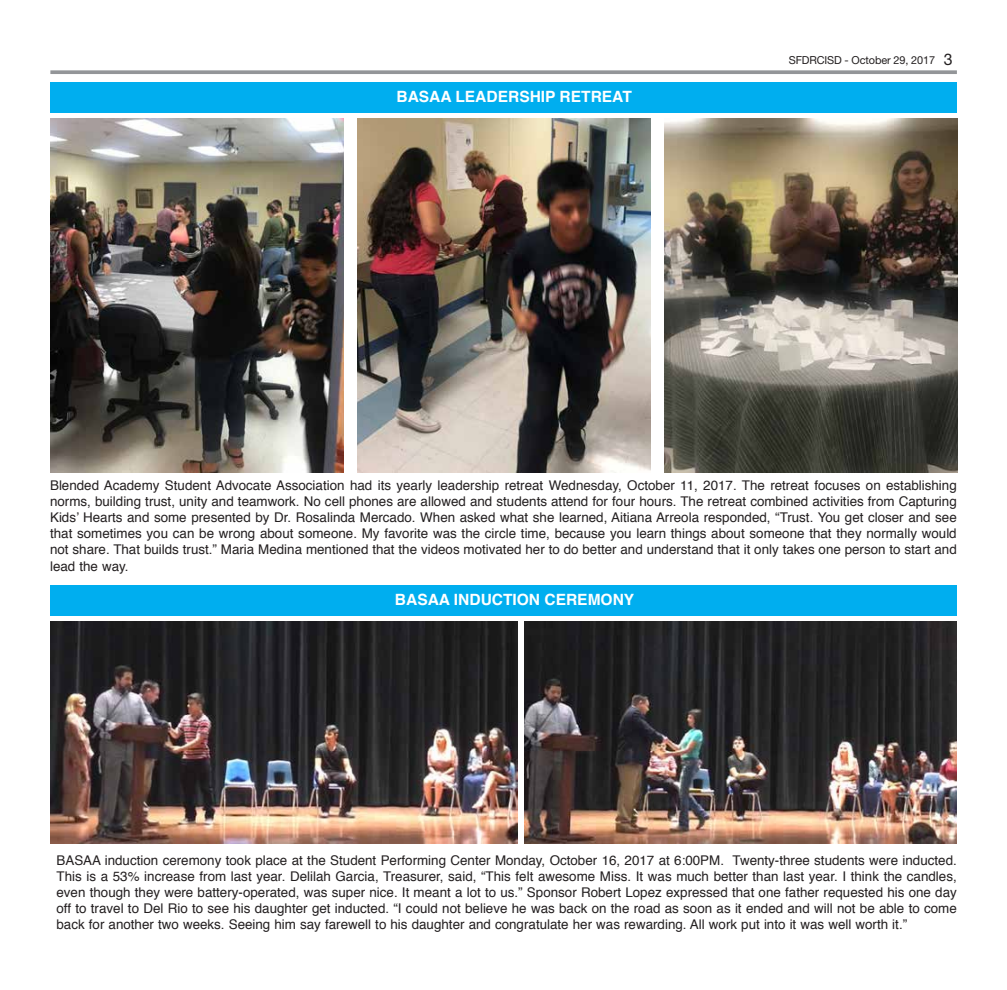
<style>
.page{position:relative;width:1007px;height:990px;background:#fff}
.page>*{position:absolute;margin:0;border:0;box-sizing:border-box;transform-origin:0 0}
.t1{font:700 15.5px "Helvetica";color:#fff}
.t2{font:13.38px/16px "Helvetica";color:#231f20;text-align:justify}
.t3{font:11px "Helvetica Neue";letter-spacing:-.01em;color:#231f20}
.s1{font-size:16px}
</style>
<div class="page">
<svg style="left:50px;top:70px;width:906px;height:4px;background:#9c9ea1"></svg>
<div style="left:50px;top:82px;width:906px;height:30px;background:#00aeef"></div>
<div style="left:50px;top:585px;width:906px;height:31px;background:#00aeef"></div>
<img style="left:50px;top:621px;width:467px;height:222px">
<img style="left:524px;top:621px;width:432px;height:222px">
<img style="left:50px;top:119px;width:293px;height:353px">
<img style="left:357px;top:119px;width:293px;height:353px">
<img style="left:664px;top:119px;width:292px;height:353px">
<p class="t1" style="left:396px;top:86px;width:237px">BASAA LEADERSHIP RETREAT</p>
<p class="t3" style="left:788px;top:53px;width:165px">SFDRCISD - October 29, 2017 <span class="s1">3</span></p>
<p class="t2" style="left:50px;top:478px;width:908px">Blended Academy Student Advocate Association had its yearly leadership retreat Wednesday, October 11, 2017. The retreat focuses on establishing norms, building trust, unity and teamwork. No cell phones are allowed and students attend for four hours. The retreat combined activities from Capturing Kids’ Hearts and some presented by Dr. Rosalinda Mercado. When asked what she learned, Aitiana Arreola responded, “Trust. You get closer and see that sometimes you can be wrong about someone. My favorite was the circle time, because you learn things about someone that they normally would not share. That builds trust.” Maria Medina mentioned that the videos motivated her to do better and understand that it only takes one person to start and lead the way.</p>
<p class="t1" style="left:395px;top:589px;width:241px">BASAA INDUCTION CEREMONY</p>
<p class="t2" style="left:56px;top:853px;width:901px">BASAA induction ceremony took place at the Student Performing Center Monday, October 16, 2017 at 6:00PM. Twenty-three students were inducted.<br>This is a 53% increase from last year. Delilah Garcia, Treasurer, said, “This felt awesome Miss. It was much better than last year. I think the candles, even though they were battery-operated, was super nice. It meant a lot to us.” Sponsor Robert Lopez expressed that one father requested his one day off to travel to Del Rio to see his daughter get inducted. “I could not believe he was back on the road as soon as it ended and will not be able to come back for another two weeks. Seeing him say farewell to his daughter and congratulate her was rewarding. All work put into it was well worth it.”</p>
</div>
